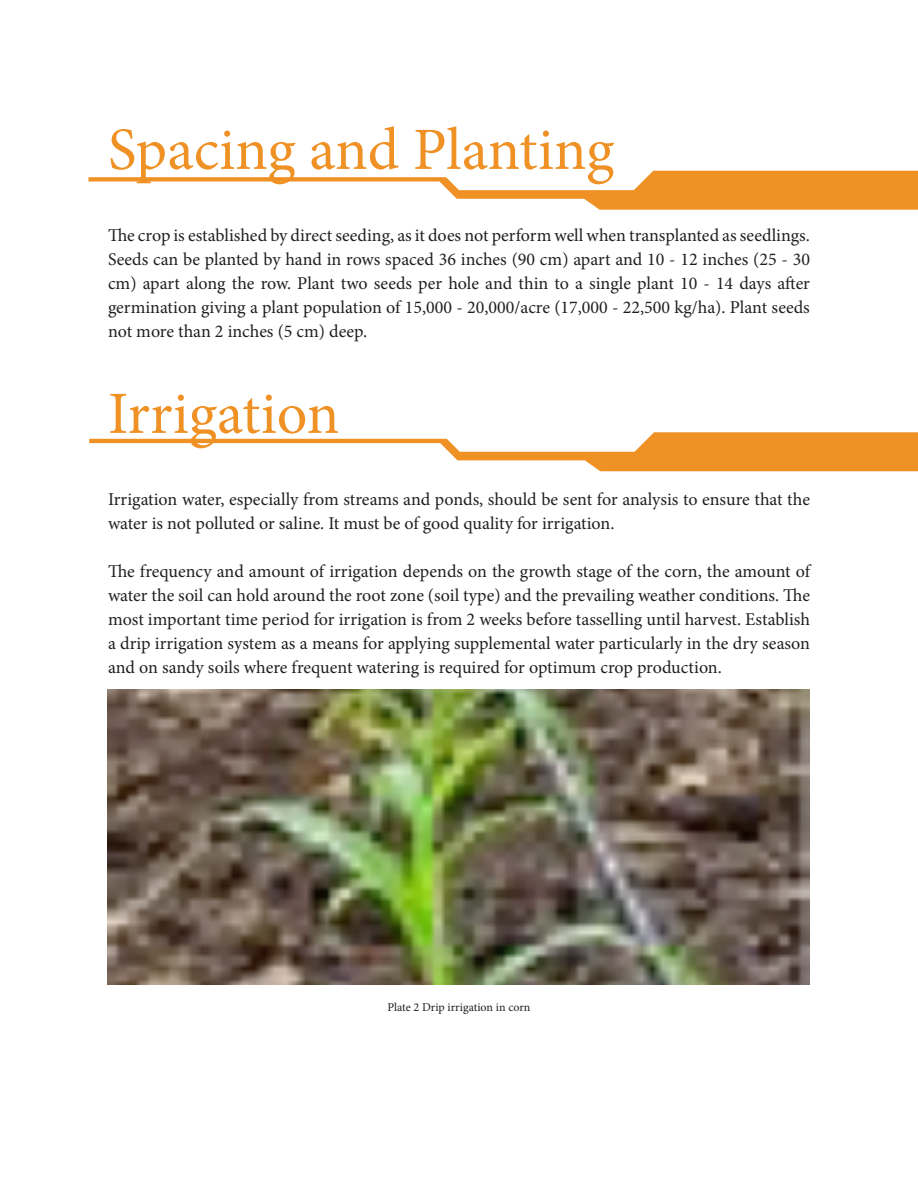
<style>
.page{position:relative;width:918px;height:1188px;background:#fff}
.page>*{position:absolute;margin:0;border:0;box-sizing:border-box;transform-origin:0 0}
.Paragraph_Style_1{font:60px "Minion Pro";letter-spacing:-.005em;color:#ef9125}
.Heading{font:60px "Minion Pro";color:#ef9125}
.Paragraph_Style_1-2{font:18px/24px "Minion Pro";letter-spacing:-.005em;color:#231f20;text-align:justify}
.t1{font:12px "Minion Pro";color:#231f20}
</style>
<div class="page">
<svg style="left:88px;top:171px;width:830px;height:39px"></svg>
<svg style="left:89px;top:432px;width:829px;height:39px"></svg>
<img style="left:108px;top:689px;width:702px;height:296px">
<p class="Paragraph_Style_1" style="left:108px;top:110px;width:508px">Spacing and Planting</p>
<p class="Paragraph_Style_1-2" style="left:108px;top:223px;width:704px">The crop is established by direct seeding, as it does not perform well when transplanted as seedlings.<br>Seeds can be planted by hand in rows spaced 36 inches (90 cm) apart and 10 - 12 inches (25 - 30 cm) apart along the row. Plant two seeds per hole and thin to a single plant 10 - 14 days after germination giving a plant population of 15,000 - 20,000/acre (17,000 - 22,500 kg/ha). Plant seeds not more than 2 inches (5 cm) deep.</p>
<p class="Heading" style="left:108px;top:374px;width:233px">Irrigation</p>
<p class="Paragraph_Style_1-2" style="left:108px;top:487px;width:704px">Irrigation water, especially from streams and ponds, should be sent for analysis to ensure that the water is not polluted or saline. It must be of good quality for irrigation.</p>
<p class="Paragraph_Style_1-2" style="left:108px;top:559px;width:704px">The frequency and amount of irrigation depends on the growth stage of the corn, the amount of water the soil can hold around the root zone (soil type) and the prevailing weather conditions. The most important time period for irrigation is from 2 weeks before tasselling until harvest. Establish a drip irrigation system as a means for applying supplemental water particularly in the dry season and on sandy soils where frequent watering is required for optimum crop production.</p>
<p class="t1" style="left:387px;top:999px;width:145px">Plate 2 Drip irrigation in corn</p>
</div>
